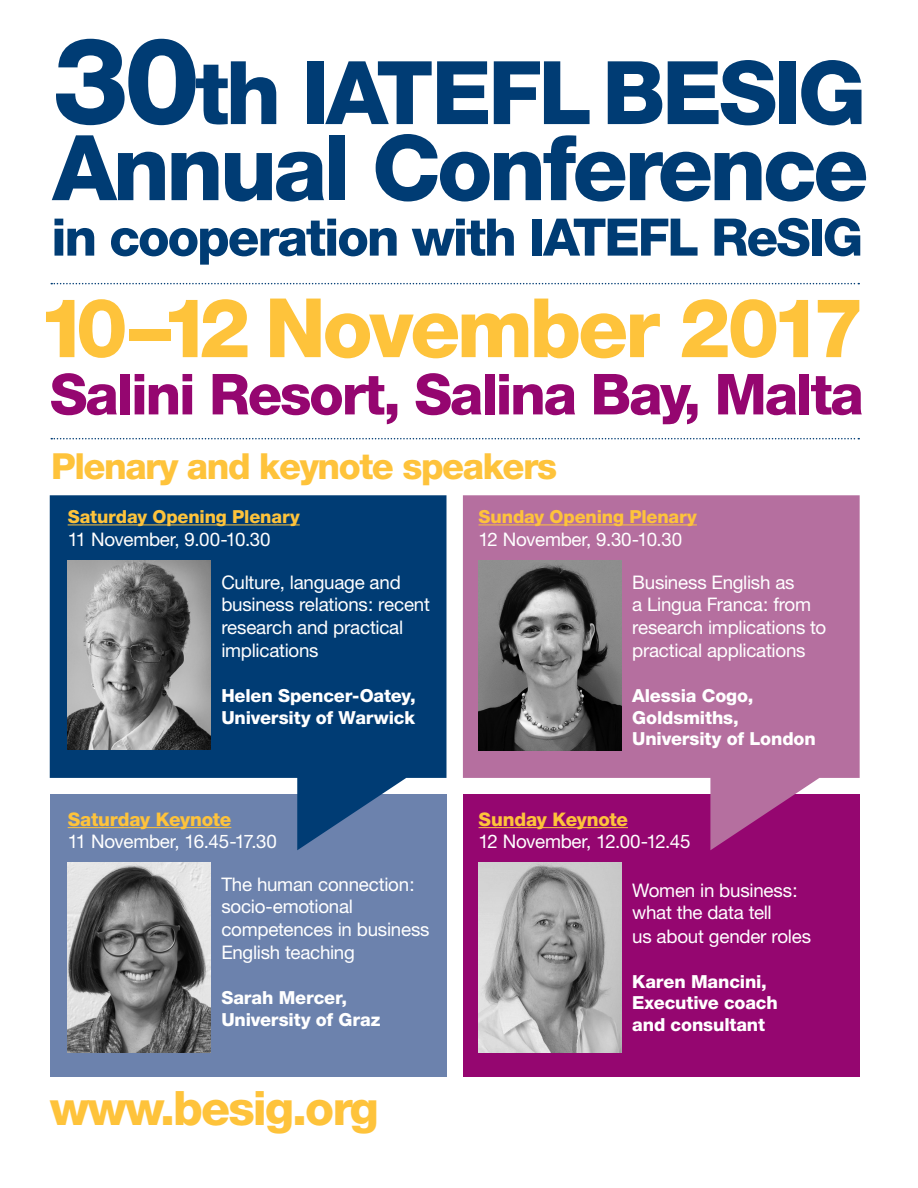
<style>
.page{position:relative;width:918px;height:1188px;background:#fff}
.page>*{position:absolute;margin:0;border:0;box-sizing:border-box;transform-origin:0 0}
.t1{font:800 90.75px "Helvetica Neue";letter-spacing:-.04em;color:#003c74}
.t2{font:800 87.9px "Helvetica Neue";letter-spacing:-.04em;color:#003c74}
.t3{font:800 82.05px "Helvetica Neue";letter-spacing:-.04em;color:#fec33b}
.t4{font:800 56.55px "Helvetica Neue";letter-spacing:-.04em;color:#950670}
.t5{font:800 51.75px "Helvetica Neue";letter-spacing:-.04em;color:#003c74}
.t6{font:800 47.55px "Helvetica Neue";letter-spacing:-.04em;color:#fec33b}
.t7{font:800 36px "Helvetica Neue";letter-spacing:-.04em;color:#fec33b}
.t8{font:18.75px/22.8px "Helvetica Neue";letter-spacing:-.015em;color:#fff}
.t9{font:800 18.75px "Helvetica Neue";letter-spacing:-.01em;color:#fec33b}
.t10{font:800 18px/21.6px "Helvetica Neue";letter-spacing:-.01em;color:#fff}
.t11{font:800 18px "Helvetica Neue";letter-spacing:-.01em;color:#fec33b}
.s1{font-size:120.9px}
</style>
<div class="page">
<div style="left:463px;top:794px;width:397px;height:283px;background:#950670"></div>
<div style="left:50px;top:794px;width:397px;height:283px;background:#6c82ad"></div>
<svg style="left:463px;top:495px;width:397px;height:355px;fill:#b56f9f"></svg>
<svg style="left:50px;top:495px;width:397px;height:355px;fill:#003c74"></svg>
<svg style="left:51px;top:283px;width:808px;height:1px"></svg>
<svg style="left:51px;top:438px;width:808px;height:1px"></svg>
<img style="left:68px;top:560px;width:142px;height:189px">
<img style="left:479px;top:560px;width:142px;height:191px">
<img style="left:68px;top:862px;width:142px;height:191px">
<img style="left:479px;top:862px;width:142px;height:191px">
<hr style="left:68px;top:524px;width:232px;height:1px;background:#fec33b">
<hr style="left:479px;top:524px;width:218px;height:1px;background:#fec33b">
<hr style="left:68px;top:827px;width:163px;height:1px;background:#fec33b">
<hr style="left:479px;top:827px;width:149px;height:1px;background:#fec33b">
<h2 class="t2" style="left:53px;top:40px;width:815px"><span class="s1">30</span>th IATEFL BESIG</h2>
<h1 class="t1" style="left:53px;top:114px;width:818px">Annual Conference</h1>
<h3 class="t5" style="left:51px;top:206px;width:813px">in cooperation with IATEFL ReSIG</h3>
<h3 class="t3" style="left:37px;top:279px;width:829px">10–12 November 2017</h3>
<h3 class="t4" style="left:50px;top:361px;width:816px">Salini Resort, Salina Bay, Malta</h3>
<h3 class="t7" style="left:51px;top:445px;width:507px">Plenary and keynote speakers</h3>
<p class="t11" style="left:68px;top:506px;width:234px">Saturday Opening Plenary</p>
<p class="t8" style="left:68px;top:527px;width:204px">11 November, 9.00-10.30</p>
<p class="t8" style="left:221px;top:570px;width:210px">Culture, language and business relations: recent research and practical implications</p>
<p class="t10" style="left:221px;top:685px;width:196px">Helen Spencer-Oatey,<br>University of Warwick</p>
<p class="t9" style="left:68px;top:808px;width:165px">Saturday Keynote</p>
<p class="t8" style="left:68px;top:830px;width:211px">11 November, 16.45-17.30</p>
<p class="t8" style="left:221px;top:873px;width:210px">The human connection: socio-emotional competences in business<br>English teaching</p>
<p class="t10" style="left:221px;top:987px;width:161px">Sarah Mercer,<br>University of Graz</p>
<h3 class="t6" style="left:50px;top:1080px;width:331px">www.besig.org</h3>
<p class="t11" style="left:479px;top:506px;width:220px">Sunday Opening Plenary</p>
<p class="t8" style="left:479px;top:527px;width:205px">12 November, 9.30-10.30</p>
<p class="t8" style="left:632px;top:570px;width:196px">Business English as<br>a Lingua Franca: from research implications to practical applications</p>
<p class="t10" style="left:632px;top:685px;width:185px">Alessia Cogo,<br>Goldsmiths,<br>University of London</p>
<p class="t9" style="left:479px;top:808px;width:151px">Sunday Keynote</p>
<p class="t8" style="left:479px;top:830px;width:213px">12 November, 12.00-12.45</p>
<p class="t8" style="left:632px;top:878px;width:180px">Women in business: what the data tell<br>us about gender roles</p>
<p class="t10" style="left:632px;top:970px;width:147px">Karen Mancini,<br>Executive coach and consultant</p>
</div>
